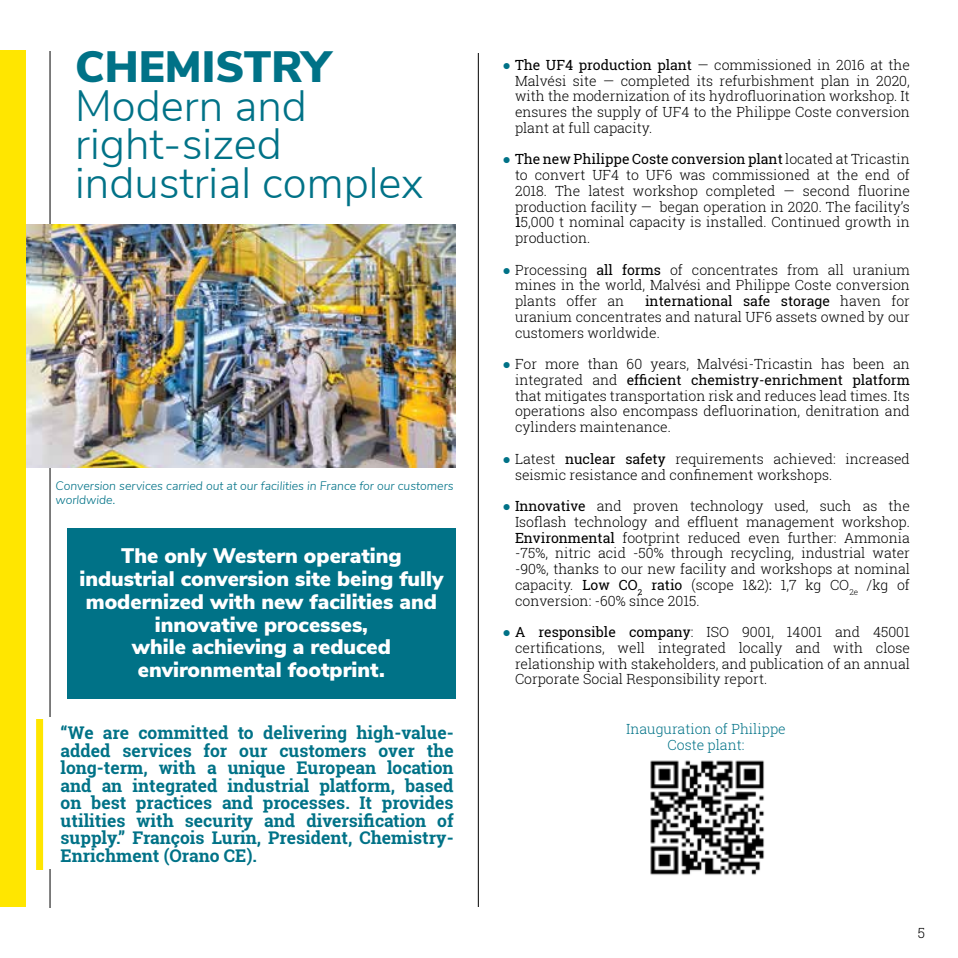
<style>
.page{position:relative;width:958px;height:958px;background:#fff}
.page>*{position:absolute;margin:0;border:0;box-sizing:border-box;transform-origin:0 0}
.t1{font:300 43.75px/38.5px "Nunito Sans";color:#007287}
.t2{font:900 43.75px "Nunito Sans";color:#007287}
.t3{font:900 21px/22.8px "Nunito Sans";color:#fff;text-align:center}
.t4{font:700 17.5px/17.5px "Roboto Slab";color:#007287;text-align:justify}
.t5{font:300 14px/15.8px "Roboto Slab";color:#000;text-align:justify}
.t6{font:300 14px/15.8px "Roboto Slab";color:#007287;text-align:center}
.t7{font:italic 300 12.25px/14px "Nunito Sans";color:#007287}
.s1{font-family:"Arial";font-weight:900;color:#007287}
.s2{font-weight:400}
</style>
<div class="page">
<hr style="left:478px;top:53px;width:1px;height:853px;background:#000">
<hr style="left:50px;top:51px;width:1px;height:856px;background:#000">
<div style="left:67px;top:527px;width:388px;height:171px;background:#007287"></div>
<img style="left:25px;top:225px;width:430px;height:242px">
<img style="left:650px;top:760px;width:115px;height:115px">
<div style="left:0;top:50px;width:25px;height:857px;background:#ffe600"></div>
<div style="left:36px;top:719px;width:7px;height:150px;background:#ffe600"></div>
<h1 class="t2" style="left:75px;top:35px;width:257px">CHEMISTRY</h1>
<h1 class="t1" style="left:75px;top:84px;width:350px">Modern and right-sized industrial complex</h1>
<p class="t7" style="left:56px;top:478px;width:399px">Conversion services carried out at our facilities in France for our customers worldwide.</p>
<h2 class="t3" style="left:79px;top:543px;width:365px">The only Western operating industrial conversion site being fully modernized with new facilities and innovative processes,<br>while achieving a reduced environmental footprint.</h2>
<p class="t5" style="left:515px;top:56px;width:396px;text-indent:-12px"><span class="s1">●</span> <span class="s2">The UF4 production plant</span> — commissioned in 2016 at the Malvési site — completed its refurbishment plan in 2020, with the modernization of its hydrofluorination workshop. It ensures the supply of UF4 to the Philippe Coste conversion plant at full capacity.</p>
<p class="t5" style="left:515px;top:151px;width:396px;text-indent:-12px"><span class="s1">●</span> <span class="s2">The new Philippe Coste conversion plant</span> located at Tricastin to convert UF4 to UF6 was commissioned at the end of 2018. The latest workshop completed — second fluorine production facility — began operation in 2020. The facility’s <span class="s2">1</span>5,000 t nominal capacity is installed. Continued growth in production.</p>
<p class="t5" style="left:515px;top:261px;width:396px;text-indent:-12px"><span class="s1">●</span> Processing <span class="s2">all forms</span> of concentrates from all uranium mines in the world, Malvési and Philippe Coste conversion plants offer an</p>
<p class="t5" style="left:515px;top:293px;width:396px;text-indent:130px"><span class="s2">international safe storage</span> haven for uranium concentrates and natural UF6 assets owned by our customers worldwide.</p>
<p class="t5" style="left:515px;top:356px;width:396px;text-indent:-12px"><span class="s1">●</span> For more than 60 years, Malvési-Tricastin has been an integrated and <span class="s2">efficient chemistry-enrichment platform </span>that mitigates transportation risk and reduces lead times. Its operations also encompass defluorination, denitration and cylinders maintenance.</p>
<p class="t5" style="left:515px;top:450px;width:396px;text-indent:-12px"><span class="s1">●</span> Latest <span class="s2">nuclear safety</span> requirements achieved: increased seismic resistance and confinement workshops.</p>
<p class="t5" style="left:515px;top:497px;width:396px;text-indent:-12px"><span class="s1">●</span> <span class="s2">Innovative</span> and proven technology used, such as the Isoflash technology and effluent management workshop.<br><span class="s2">Environmental</span> footprint reduced even further: Ammonia -75%, nitric acid -50% through recycling, industrial water -90%, thanks to our new facility and workshops at nominal capacity. <span class="s2">Low CO</span><sub>2</sub> <span class="s2">ratio</span> (scope 1&amp;2)<span class="s2">:</span> 1,7 kg CO<sub>2e</sub> /kg of conversion: -60% since 2015.</p>
<p class="t5" style="left:515px;top:623px;width:396px;text-indent:-12px"><span class="s1">●</span> <span class="s2">A responsible company</span>: ISO 9001, 14001 and 45001 certifications, well integrated locally and with close relationship with stakeholders, and publication of an annual Corporate Social Responsibility report.</p>
<p class="t4" style="left:61px;top:723px;width:394px">“We are committed to delivering high-value&shy;added services for our customers over the long-term, with a unique European location and an integrated industrial platform, based on best practices and processes. It provides utilities with security and diversification of supply.” François Lurin, President, Chemistry-Enrichment (Orano CE).</p>
<p class="t6" style="left:626px;top:720px;width:161px">Inauguration of Philippe<br>Coste plant:</p>
<p class="t5" style="left:917px;top:924px;width:9px">5</p>
</div>
